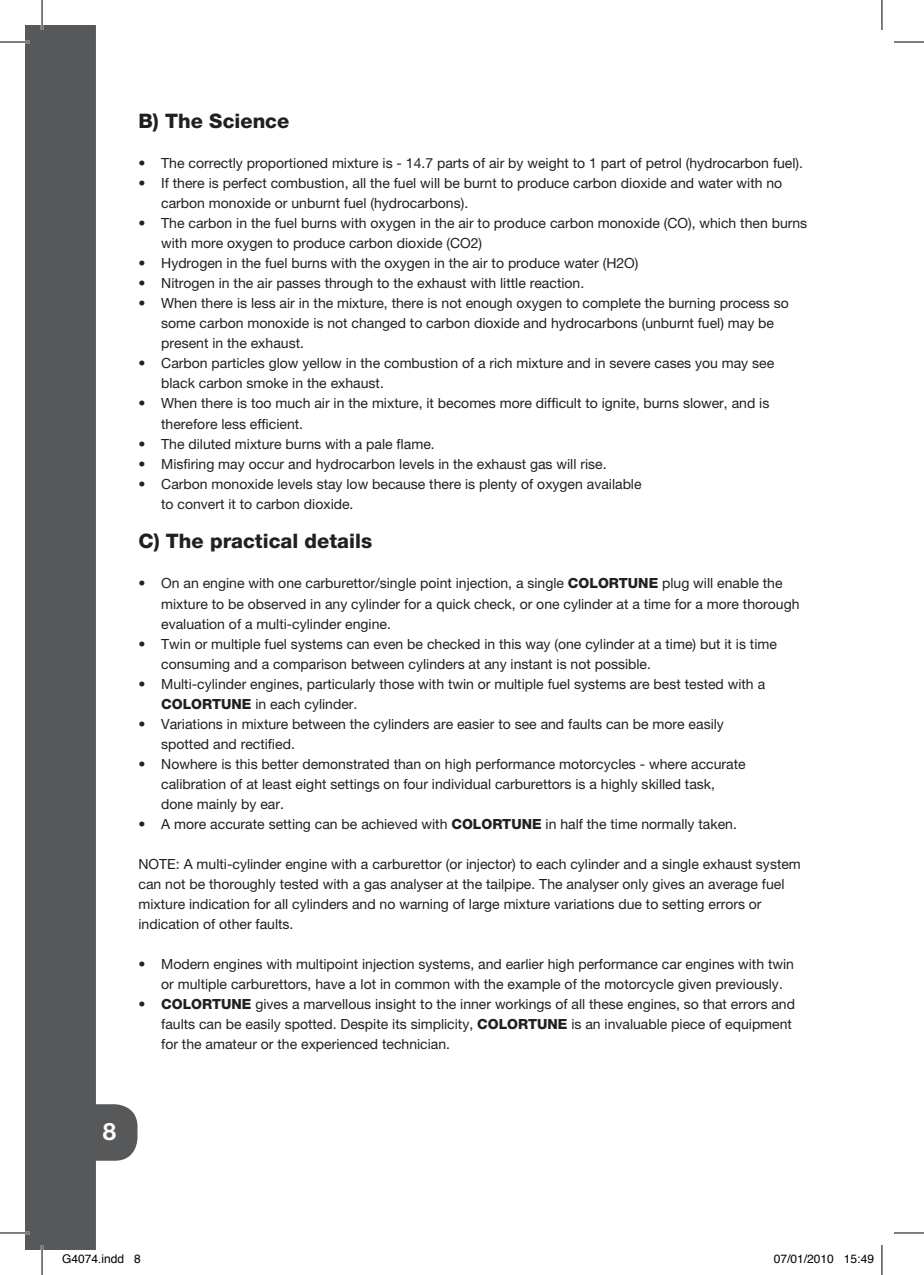
<style>
.page{position:relative;width:924px;height:1275px;background:#fff}
.page>*{position:absolute;margin:0;border:0;box-sizing:border-box;transform-origin:0 0}
.t1{font:700 24px "Helvetica Neue LT Pro";color:#fff}
.t2{font:800 20px "Helvetica Neue LT Pro";color:#231f20}
.t3{font:14px/20px "Helvetica Neue LT Pro";color:#231f20}
.t4{font:800 14px "Helvetica Neue LT Pro";color:#231f20}
.t5{font:12px "Helvetica";color:#000}
.s1{font-weight:800}
.s2{font-weight:400}
</style>
<div class="page">
<svg style="left:25px;top:25px;width:112px;height:1225px;fill:#57585a"></svg>
<hr style="left:0;top:41px;width:30px;height:2px;background:#fff">
<hr style="left:0;top:1231px;width:30px;height:3px;background:#fff">
<hr style="left:41px;top:0;width:2px;height:30px;background:#fff">
<hr style="left:41px;top:1245px;width:2px;height:30px;background:#fff">
<hr style="left:0;top:42px;width:30px;height:1px;background:#000">
<hr style="left:893px;top:42px;width:30px;height:1px;background:#000">
<hr style="left:0;top:1232px;width:30px;height:1px;background:#000">
<hr style="left:893px;top:1232px;width:30px;height:1px;background:#000">
<hr style="left:42px;top:0;width:1px;height:30px;background:#000">
<hr style="left:42px;top:1245px;width:1px;height:30px;background:#000">
<hr style="left:881px;top:0;width:1px;height:30px;background:#000">
<hr style="left:881px;top:1245px;width:1px;height:30px;background:#000">
<h2 class="t2" style="left:138px;top:109px;width:152px">B) THE SCIENCE</h2>
<p class="t3" style="left:138px;top:153px;width:665px">• The correctly proportioned mixture is - 14.7 parts of air by weight to 1 part of petrol (hydrocarbon fuel).</p>
<p class="t3" style="left:161px;top:173px;width:622px;text-indent:-23px">• If there is perfect combustion, all the fuel will be burnt to produce carbon dioxide and water with no carbon monoxide or unburnt fuel (hydrocarbons).</p>
<p class="t3" style="left:161px;top:213px;width:647px;text-indent:-23px">• The carbon in the fuel burns with oxygen in the air to produce carbon monoxide (CO), which then burns with more oxygen to produce carbon dioxide (CO2)</p>
<p class="t3" style="left:138px;top:253px;width:501px">• Hydrogen in the fuel burns with the oxygen in the air to produce water (H2O)</p>
<p class="t3" style="left:138px;top:273px;width:447px">• Nitrogen in the air passes through to the exhaust with little reaction.</p>
<p class="t3" style="left:161px;top:293px;width:629px;text-indent:-23px">• When there is less air in the mixture, there is not enough oxygen to complete the burning process so some carbon monoxide is not changed to carbon dioxide and hydrocarbons (unburnt fuel) may be present in the exhaust.</p>
<p class="t3" style="left:161px;top:353px;width:614px;text-indent:-23px">• Carbon particles glow yellow in the combustion of a rich mixture and in severe cases you may see black carbon smoke in the exhaust.</p>
<p class="t3" style="left:161px;top:393px;width:609px;text-indent:-23px">• When there is too much air in the mixture, it becomes more difficult to ignite, burns slower, and is therefore less efficient.</p>
<p class="t3" style="left:138px;top:433px;width:298px">• The diluted mixture burns with a pale flame.</p>
<p class="t3" style="left:138px;top:453px;width:469px">• Misfiring may occur and hydrocarbon levels in the exhaust gas will rise.</p>
<p class="t3" style="left:161px;top:473px;width:481px;text-indent:-23px">• Carbon monoxide levels stay low because there is plenty of oxygen available to convert it to carbon dioxide.</p>
<h2 class="t2" style="left:138px;top:529px;width:235px">C) THE PRACTICAL DETAILS</h2>
<p class="t3" style="left:138px;top:573px;width:451px">• On an engine with one carburettor/single point injection, a single <span class="s1">COLORTUNE</span></p>
<p class="t3" style="left:161px;top:573px;width:639px;text-indent:500px">plug will enable the mixture to be observed in any cylinder for a quick check, or one cylinder at a time for a more thorough evaluation of a multi-cylinder engine.</p>
<p class="t3" style="left:161px;top:633px;width:617px;text-indent:-23px">• Twin or multiple fuel systems can even be checked in this way (one cylinder at a time) but it is time consuming and a comparison between cylinders at any instant is not possible.</p>
<p class="t3" style="left:138px;top:673px;width:628px">• Multi-cylinder engines, particularly those with twin or multiple fuel systems are best tested with a</p>
<p class="t4" style="left:161px;top:695px;width:22px">COLORTUNE</p>
<p class="t3" style="left:255px;top:693px;width:103px">in each cylinder.</p>
<p class="t3" style="left:161px;top:713px;width:564px;text-indent:-23px">• Variations in mixture between the cylinders are easier to see and faults can be more easily spotted and rectified.</p>
<p class="t3" style="left:161px;top:753px;width:585px;text-indent:-23px">• Nowhere is this better demonstrated than on high performance motorcycles - where accurate calibration of at least eight settings on four individual carburettors is a highly skilled task, done mainly by ear.</p>
<p class="t3" style="left:138px;top:813px;width:335px">• A more accurate setting can be achieved with <span class="s1">COLORTUNE</span></p>
<p class="t3" style="left:545px;top:813px;width:193px">in half the time normally taken.</p>
<p class="t3" style="left:138px;top:853px;width:663px">NOTE: A multi-cylinder engine with a carburettor (or injector) to each cylinder and a single exhaust system can not be thoroughly tested with a gas analyser at the tailpipe. The analyser only gives an average fuel mixture indication for all cylinders and no warning of large mixture variations due to setting errors or indication of other faults.</p>
<p class="t3" style="left:161px;top:953px;width:634px;text-indent:-23px">• Modern engines with multipoint injection systems, and earlier high performance car engines with twin or multiple carburettors, have a lot in common with the example of the motorcycle given previously.</p>
<p class="t4" style="left:138px;top:995px;width:45px"><span class="s2">•</span> COLORTUNE</p>
<p class="t3" style="left:161px;top:993px;width:635px;text-indent:94px">gives a marvellous insight to the inner workings of all these engines, so that errors and faults can be easily spotted. Despite its simplicity, <span class="s1">COLORTUNE</span></p>
<p class="t3" style="left:571px;top:1013px;width:222px">is an invaluable piece of equipment</p>
<h1 class="t1" style="left:103px;top:1116px;width:15px">8</h1>
<p class="t3" style="left:161px;top:1033px;width:290px">for the amateur or the experienced technician.</p>
<p class="t5" style="left:62px;top:1248px;width:80px">G4074.indd 8</p>
<p class="t5" style="left:773px;top:1248px;width:102px">07/01/2010 15:49</p>
</div>
